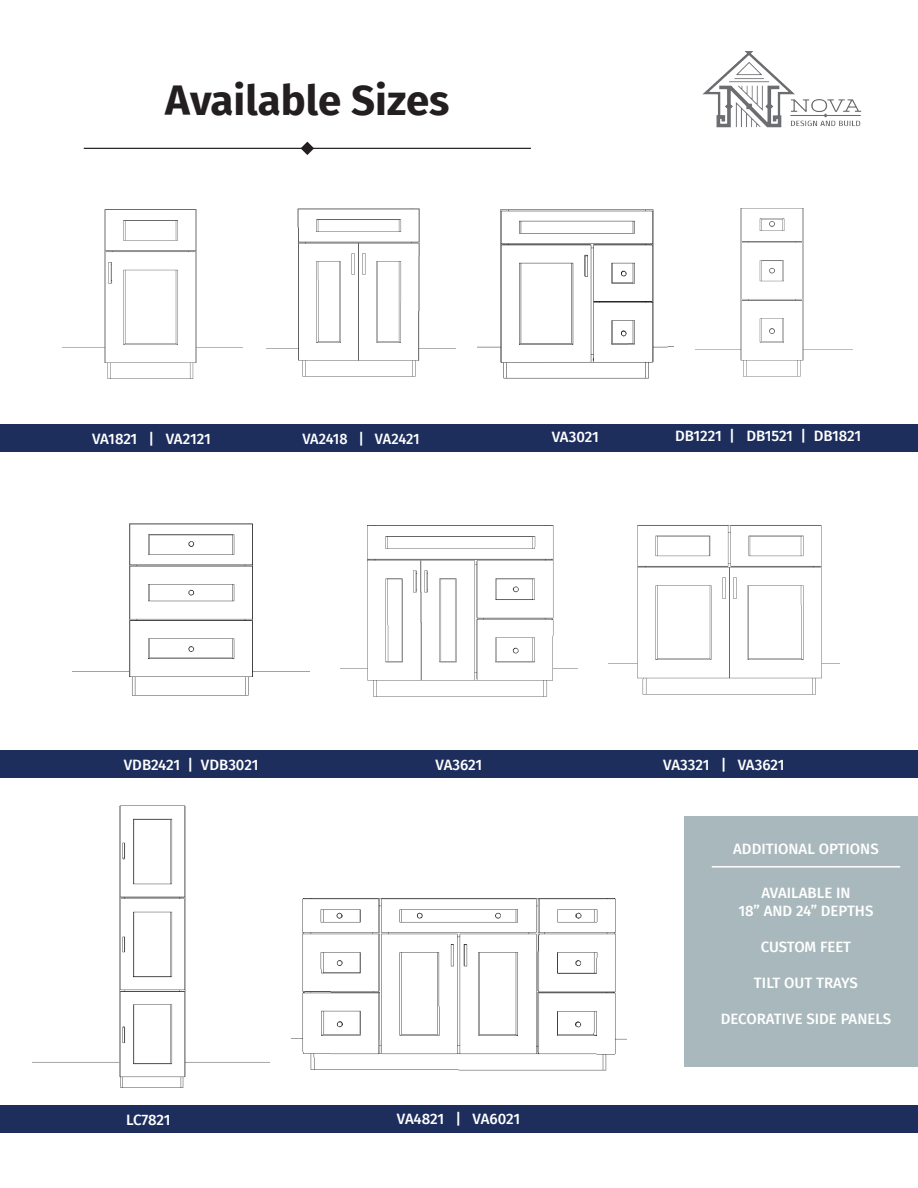
<style>
.page{position:relative;width:918px;height:1188px;background:#fff}
.page>*{position:absolute;margin:0;border:0;box-sizing:border-box;transform-origin:0 0}
.t1{font:700 42px "Fira Sans";color:#231f20}
.t2{font:500 15px/18px "Fira Sans";color:#fff;text-align:center}
.t3{font:500 15px "Fira Sans";letter-spacing:-.02em;color:#fff}
</style>
<div class="page">
<img style="left:703px;top:51px;width:159px;height:77px">
<hr style="left:84px;top:148px;width:447px;height:1px;background:#231f20">
<svg style="left:301px;top:142px;width:13px;height:13px"></svg>
<img style="left:267px;top:208px;width:188px;height:169px">
<img style="left:608px;top:525px;width:231px;height:170px">
<img style="left:62px;top:209px;width:180px;height:170px">
<img style="left:477px;top:209px;width:197px;height:170px">
<img style="left:340px;top:525px;width:238px;height:172px">
<img style="left:73px;top:523px;width:237px;height:173px">
<img style="left:33px;top:805px;width:237px;height:283px">
<img style="left:292px;top:898px;width:334px;height:173px">
<div style="left:0;top:424px;width:918px;height:28px;background:#1d2e5d"></div>
<div style="left:0;top:750px;width:918px;height:28px;background:#1d2e5d"></div>
<div style="left:0;top:1106px;width:918px;height:27px;background:#1d2e5d"></div>
<img style="left:696px;top:208px;width:157px;height:169px">
<div style="left:684px;top:817px;width:234px;height:250px;background:#a8b8bc"></div>
<hr style="left:712px;top:866px;width:188px;height:2px;background:#fff">
<p class="t1" style="left:165px;top:65px;width:286px">Available Sizes</p>
<p class="t2" style="left:92px;top:429px;width:120px">VA1821 | VA2121</p>
<p class="t3" style="left:302px;top:426px;width:119px">VA2418 | VA2421</p>
<p class="t2" style="left:552px;top:427px;width:49px">VA3021</p>
<p class="t2" style="left:675px;top:426px;width:188px">DB1221 | DB1521 | DB1821</p>
<p class="t2" style="left:124px;top:755px;width:136px">VDB2421 | VDB3021</p>
<p class="t2" style="left:436px;top:755px;width:48px">VA3621</p>
<p class="t2" style="left:126px;top:1110px;width:46px">LC7821</p>
<p class="t2" style="left:397px;top:1109px;width:125px">VA4821 | VA6021</p>
<p class="t2" style="left:663px;top:755px;width:123px">VA3321 | VA3621</p>
<p class="t2" style="left:733px;top:839px;width:147px">ADDITIONAL OPTIONS</p>
<p class="t2" style="left:738px;top:883px;width:136px">AVAILABLE IN<br>18” AND 24” DEPTHS</p>
<p class="t2" style="left:761px;top:937px;width:92px">CUSTOM FEET</p>
<p class="t2" style="left:754px;top:973px;width:105px">TILT OUT TRAYS</p>
<p class="t2" style="left:721px;top:1009px;width:172px">DECORATIVE SIDE PANELS</p>
</div>
